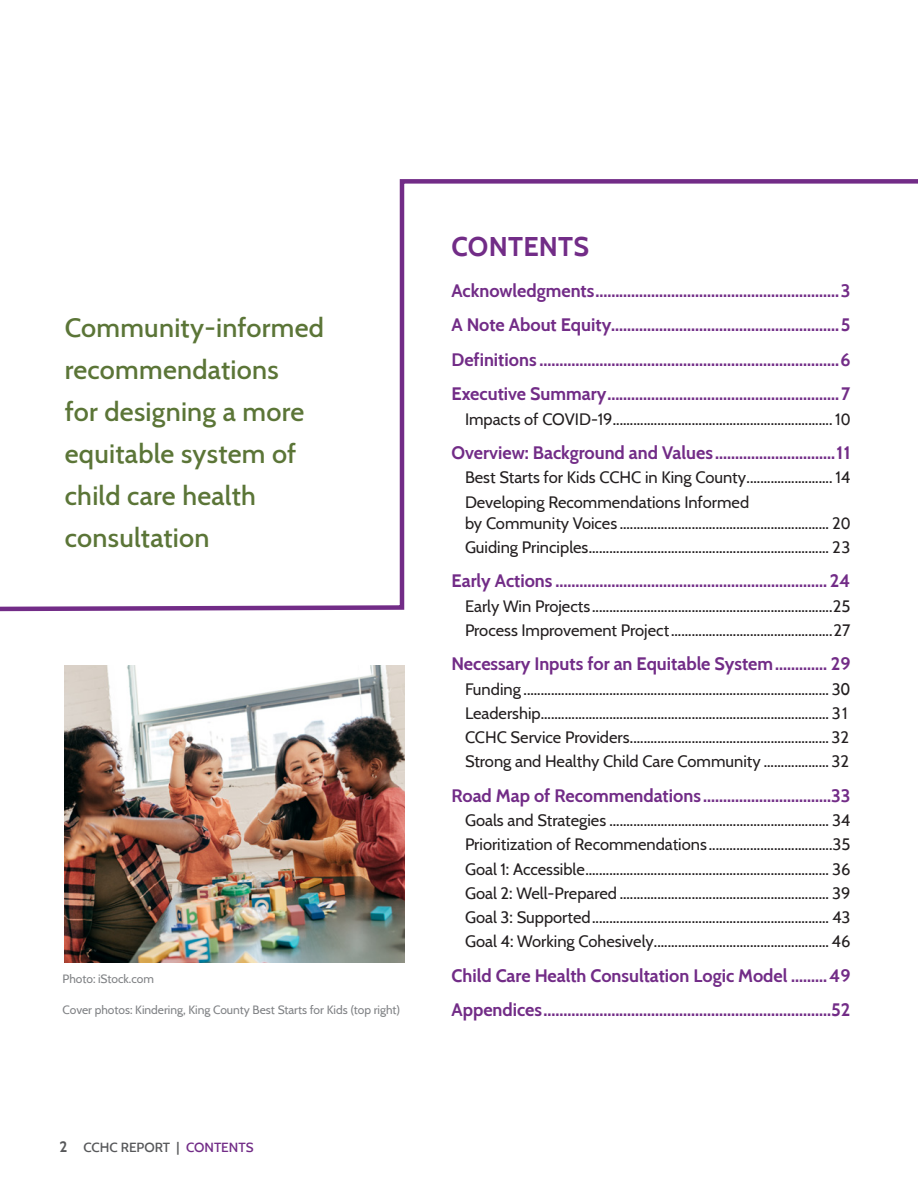
<style>
.page{position:relative;width:918px;height:1188px;background:#fff}
.page>*{position:absolute;margin:0;border:0;box-sizing:border-box;transform-origin:0 0}
.callout-large{font:500 27px/42px "Cabin";letter-spacing:.01em;color:#5b7537}
.TOC-heading{font:700 27px "Cabin";letter-spacing:.01em;color:#722c87}
.TOC-1{font:700 18px "Cabin";color:#722c87}
.TOC-2{font:16.5px/21px "Cabin";color:#231f20}
.footer-section{font:500 13.5px "Cabin";color:#57585a}
.photo_credit{font:12px "Cabin";color:#808285}
.s1{font-weight:700;font-size:15px}
.s2{color:#722c87}
.s3{font-weight:500}
.s4{font-weight:600}
</style>
<div class="page">
<svg style="left:0;top:179px;width:918px;height:433px"></svg>
<img style="left:65px;top:666px;width:340px;height:297px">
<p class="callout-large" style="left:65px;top:304px;width:261px">Community-informed recommendations<br>for designing a more equitable system of child care health consultation</p>
<p class="photo_credit" style="left:63px;top:970px;width:93px">Photo: iStock.com</p>
<p class="photo_credit" style="left:63px;top:1001px;width:339px">Cover photos: Kindering, King County Best Starts for Kids (top right)</p>
<p class="footer-section" style="left:60px;top:1137px;width:196px"><span class="s1">2</span> CCHC REPORT | <span class="s2">CONTENTS</span></p>
<p class="TOC-heading" style="left:452px;top:225px;width:139px">CONTENTS</p>
<p class="TOC-1" style="left:452px;top:276px;width:401px">Acknowledgments.............................................................3</p>
<p class="TOC-1" style="left:452px;top:311px;width:401px">A Note About Equity.........................................................5</p>
<p class="TOC-1" style="left:452px;top:345px;width:400px">Definitions ...........................................................................6</p>
<p class="TOC-1" style="left:452px;top:380px;width:401px">Executive Summary..........................................................7</p>
<p class="TOC-2" style="left:465px;top:407px;width:387px">Impacts of COVID-19................................................................ 1<span class="s3">0</span></p>
<p class="TOC-1" style="left:452px;top:439px;width:401px">Overview: Background and Values ..............................11</p>
<p class="TOC-2" style="left:465px;top:466px;width:387px">Best Starts for Kids CCHC in King County......................... 14</p>
<p class="TOC-2" style="left:465px;top:490px;width:387px">Developing Recommendations Informed<br>by Community Voices ............................................................. 2<span class="s3">0</span></p>
<p class="TOC-2" style="left:465px;top:536px;width:387px">Guiding Principles...................................................................... 23</p>
<p class="TOC-1" style="left:452px;top:567px;width:401px">Early Actions .................................................................... 24</p>
<p class="TOC-2" style="left:465px;top:594px;width:387px">Early Win Projects ......................................................................25</p>
<p class="TOC-2" style="left:465px;top:619px;width:387px">Process Improvement Project...............................................27</p>
<p class="TOC-1" style="left:452px;top:650px;width:401px">Necessary Inputs for an Equitable System............. 29</p>
<p class="TOC-2" style="left:465px;top:677px;width:387px">Funding ......................................................................................... 3<span class="s4">0</span></p>
<p class="TOC-2" style="left:465px;top:702px;width:384px">Leadership.................................................................................... 31</p>
<p class="TOC-2" style="left:465px;top:726px;width:386px">CCHC Service Providers.......................................................... 32</p>
<p class="TOC-2" style="left:465px;top:750px;width:386px">Strong and Healthy Child Care Community ................... 32</p>
<p class="TOC-1" style="left:452px;top:781px;width:401px">Road Map of Recommendations ................................33</p>
<p class="TOC-2" style="left:465px;top:809px;width:387px">Goals and Strategies ................................................................ 34</p>
<p class="TOC-2" style="left:465px;top:833px;width:387px">Prioritization of Recommendations ....................................35</p>
<p class="TOC-2" style="left:465px;top:857px;width:387px">Goal 1: Accessible....................................................................... 36</p>
<p class="TOC-2" style="left:465px;top:881px;width:387px">Goal 2: Well-Prepared ............................................................. 39</p>
<p class="TOC-2" style="left:465px;top:906px;width:387px">Goal 3: Supported..................................................................... 43</p>
<p class="TOC-2" style="left:465px;top:930px;width:387px">Goal 4: Working Cohesively................................................... 46</p>
<p class="TOC-1" style="left:452px;top:961px;width:401px">Child Care Health Consultation Logic Model .........49</p>
<p class="TOC-1" style="left:452px;top:996px;width:401px">Appendices........................................................................52</p>
</div>
